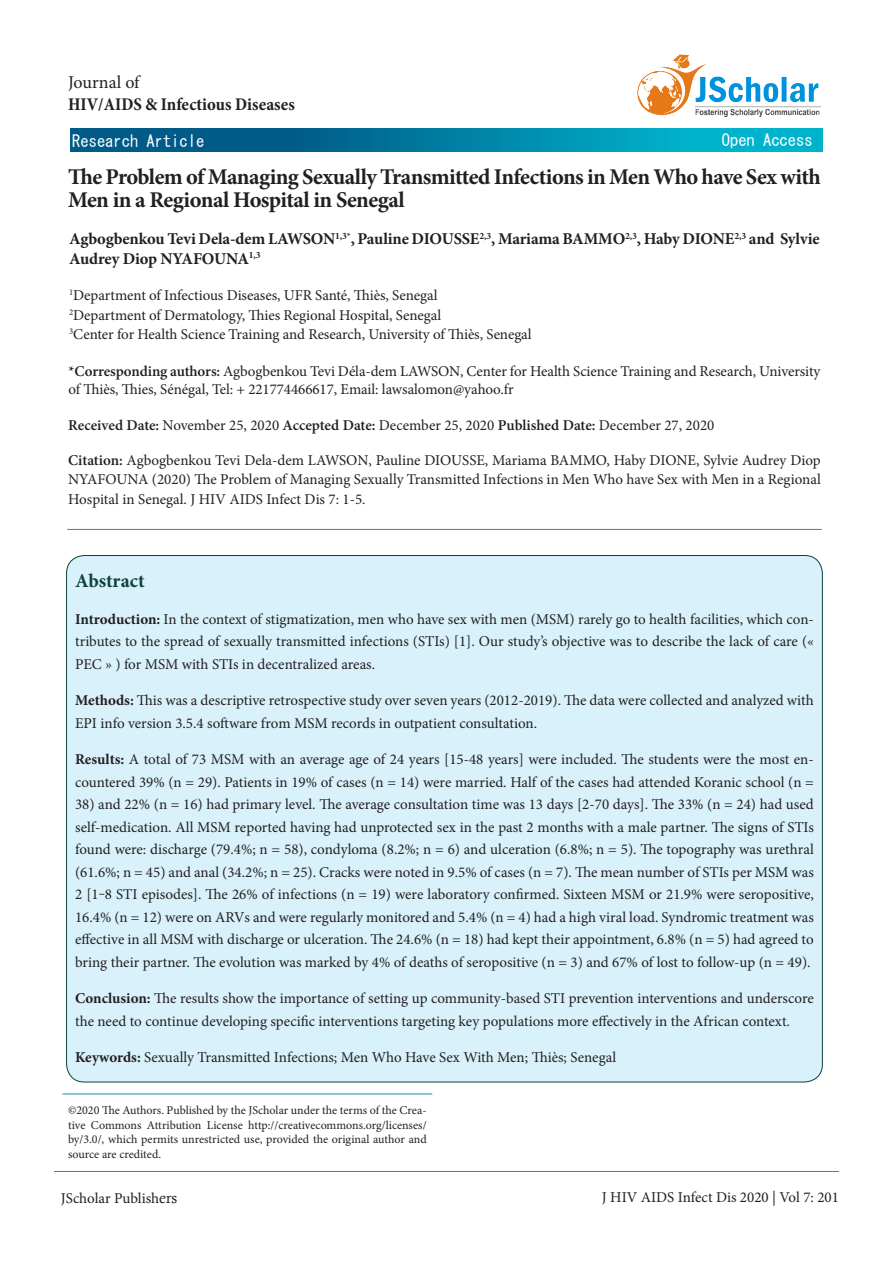
<style>
.page{position:relative;width:893px;height:1263px;background:#fff}
.page>*{position:absolute;margin:0;border:0;box-sizing:border-box;transform-origin:0 0}
.t1{font:700 22.5px/22.5px "Minion Pro";letter-spacing:-.025em;color:#231f20}
.t2{font:700 19.5px "Minion Pro";color:#0d433d}
.t3{font:700 condensed 18px/21.6px "Minion Pro";color:#231f20}
.t4{font:700 16.5px/19.8px "Minion Pro";letter-spacing:-.01em;color:#231f20}
.t5{font:16.5px "MS Gothic";color:#fff}
.t6{font:15px/22.5px "Minion Pro";letter-spacing:-.005em;color:#231f20}
.t7{font:12px/14.4px "Minion Pro";color:#231f20;text-align:justify}
.s1{font-weight:400;font-stretch:normal}
.s2{font-weight:600}
.s3{font-weight:700}
.s4{font-family:"Calisto"}
</style>
<div class="page">
<hr style="left:54px;top:1171px;width:785px;height:1px;background:#1a8dc6">
<hr style="left:67px;top:529px;width:755px;height:1px;background:#1a8dc6">
<img style="left:637px;top:54px;width:184px;height:63px">
<hr style="left:62px;top:1093px;width:370px;height:1px;background:#1a8dc6">
<div style="left:67px;top:555px;width:755px;height:527px;background:#d9f1fb;border-radius:18px"></div>
<svg style="left:70px;top:129px;width:753px;height:23px;background:#0081a5"></svg>
<p class="t3" style="left:68px;top:72px;width:228px"><span class="s1">Journal of<br></span>HIV/AIDS &amp; Infectious Diseases</p>
<p class="t5" style="left:72px;top:133px;width:133px">Research Article</p>
<p class="t5" style="left:722px;top:132px;width:92px">Open Access</p>
<p class="t1" style="left:68px;top:165px;width:754px">The Problem of Managing Sexually Transmitted Infections in Men Who have Sex with<br>Men in a Regional Hospital in Senegal</p>
<p class="t4" style="left:69px;top:229px;width:752px">Agbogbenkou Tevi Dela-dem LAWSON<sup>1,3*</sup>, Pauline DIOUSSE<sup>2,3</sup>, Mariama BAMMO<sup>2,3</sup>, Haby DIONE<sup>2,3</sup> and Sylvie<br>Audrey Diop NYAFOUNA<sup>1,3</sup></p>
<p class="t6" style="left:69px;top:284px;width:370px"><sup>1</sup>Department of Infectious Diseases, UFR Santé, Thiès, Senegal</p>
<p class="t6" style="left:69px;top:304px;width:374px"><sup>2</sup>Department of Dermatology, Thies Regional Hospital, Senegal</p>
<p class="t6" style="left:69px;top:323px;width:464px"><sup>3</sup>Center for Health Science Training and Research, University of Thiès, Senegal</p>
<p class="t6" style="left:69px;top:362px;width:753px;line-height:18px"><span class="s2">*Corresponding authors:</span> Agbogbenkou Tevi Déla-dem LAWSON, Center for Health Science Training and Research, University of Thiès, Thies, Sénégal, Tel: + 221774466617, Email: lawsalomon@yahoo.fr</p>
<p class="t6" style="left:68px;top:414px;width:648px"><span class="s2">Received Date:</span> November 25, 2020 <span class="s2">Accepted Date:</span> December 25, 2020 <span class="s2">Published Date:</span> December 27, 2020</p>
<p class="t6" style="left:68px;top:450px;width:754px;line-height:19.5px;text-align:justify"><span class="s2">Citation:</span> Agbogbenkou Tevi Dela-dem LAWSON, Pauline DIOUSSE, Mariama BAMMO, Haby DIONE, Sylvie Audrey Diop NYAFOUNA (2020) The Problem of Managing Sexually Transmitted Infections in Men Who have Sex with Men in a Regional Hospital in Senegal. J HIV AIDS Infect Dis 7: 1-5.</p>
<p class="t2" style="left:75px;top:567px;width:71px">Abstract</p>
<p class="t6" style="left:75px;top:608px;width:740px;text-align:justify"><span class="s3">Introduction:</span> In the context of stigmatization, men who have sex with men (MSM) rarely go to health facilities, which con&shy;tributes to the spread of sexually transmitted infections (STIs) [1]. Our study’s objective was to describe the lack of care (« PEC » ) for MSM with STIs in decentralized areas.</p>
<p class="t6" style="left:75px;top:689px;width:740px"><span class="s3">Methods:</span> This was a descriptive retrospective study over seven years (2012-2019). The data were collected and analyzed with<br>EPI info version 3.5.4 software from MSM records in outpatient consultation.</p>
<p class="t6" style="left:75px;top:748px;width:740px"><span class="s3">Results:</span> A total of 73 MSM with an average age of 24 years [15-48 years] were included. The students were the most en&shy;countered 39% (n = 29). Patients in 19% of cases (n = 14) were married. Half of the cases had attended Koranic school (n =</p>
<p class="t6" style="left:75px;top:793px;width:740px;text-align:justify">38) and 22% (n = 16) had primary level. The average consultation time was 13 days [2-70 days]. The 33% (n = 24) had used self-medication. All MSM reported having had unprotected sex in the past 2 months with a male partner. The signs of STIs found were: discharge (79.4%; n = 58), condyloma (8.2%; n = 6) and ulceration (6.8%; n = 5). The topography was urethral (61.6%; n = 45) and anal (34.2%; n = 25). Cracks were noted in 9.5% of cases (n = 7). The mean number of STIs per MSM was 2 [1‒8 STI episodes]. The 26% of infections (n = 19) were laboratory confirmed. Sixteen MSM or 21.9% were seropositive, 16.4% (n = 12) were on ARVs and were regularly monitored and 5.4% (n = 4) had a high viral load. Syndromic treatment was effective in all MSM with discharge or ulceration. The 24.6% (n = 18) had kept their appointment, 6.8% (n = 5) had agreed to bring their partner. The evolution was marked by 4% of deaths of seropositive (n = 3) and 67% of lost to follow-up (n = 49).</p>
<p class="t6" style="left:75px;top:987px;width:740px"><span class="s3">Conclusion:</span> The results show the importance of setting up community-based STI prevention interventions and underscore the need to continue developing specific interventions targeting key populations more effectively in the African context.</p>
<p class="t6" style="left:75px;top:1046px;width:543px"><span class="s3">Keywords:</span> Sexually Transmitted Infections; Men Who Have Sex With Men; Thiès; Senegal</p>
<p class="t7" style="left:68px;top:1103px;width:360px">©2020 The Authors. Published by the JScholar under the terms of the Crea&shy;tive Commons Attribution License http://creativecommons.org/licenses/ by/3.0/, which permits unrestricted use, provided the original author and source are credited.</p>
<p class="t6" style="left:61px;top:1186px;width:118px">JScholar Publish<span class="s4">ers</span></p>
<p class="t6" style="left:602px;top:1186px;width:239px">J HIV AIDS Infect Dis 2020 | Vol 7: 201</p>
</div>
